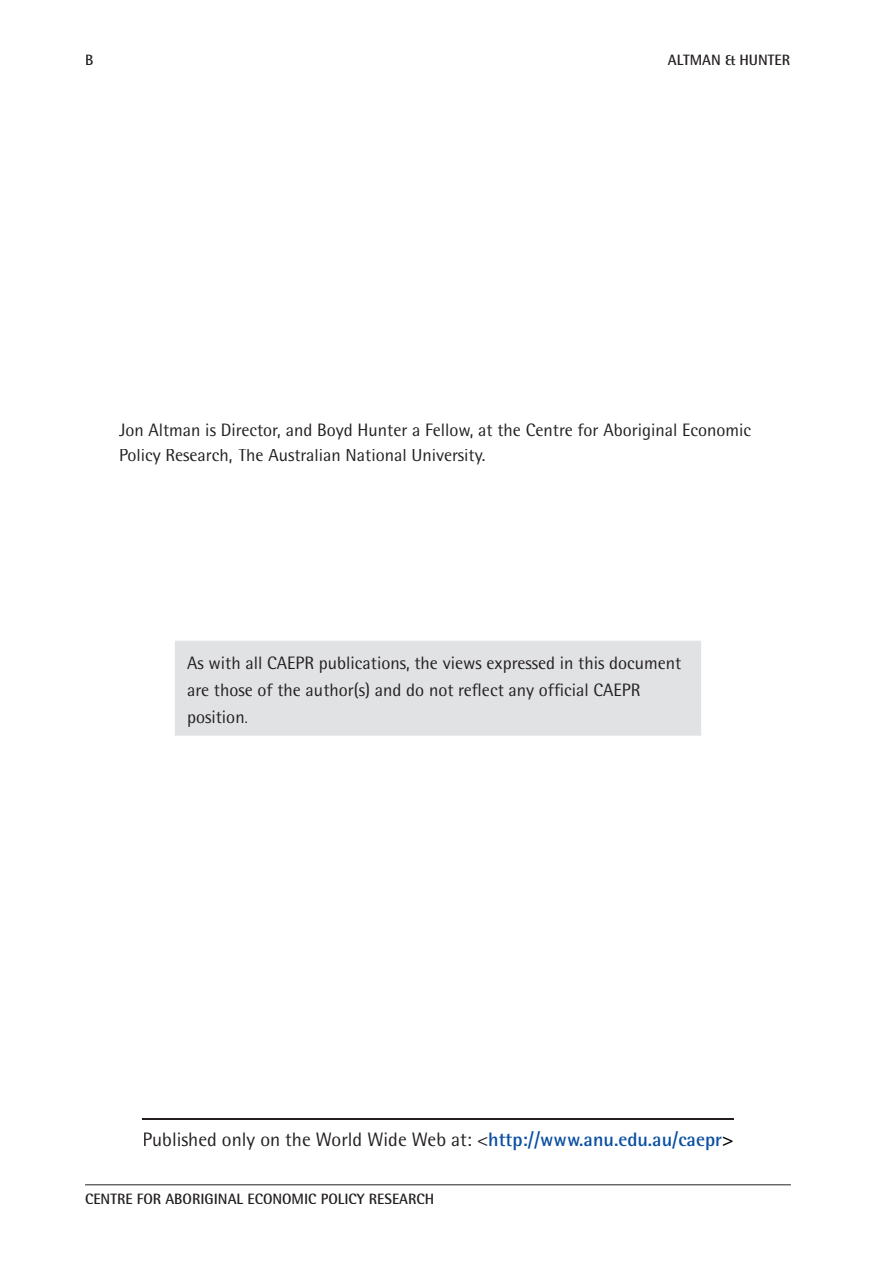
<style>
.page{position:relative;width:893px;height:1263px;background:#fff}
.page>*{position:absolute;margin:0;border:0;box-sizing:border-box;transform-origin:0 0}
.t1{font:19.5px "Rotis Semi Sans";color:#231f20}
.t2{font:18px/27px "Rotis Semi Sans";color:#231f20}
.t3{font:700 15px "Rotis Semi Sans";color:#231f20}
.s1{font-size:15px}
.s2{font-weight:700;color:#094fa3}
.s3{font-weight:700;color:#000}
</style>
<div class="page">
<svg style="left:85px;top:1184px;width:706px;height:1px"></svg>
<div style="left:175px;top:641px;width:526px;height:95px;background:#e1e2e4"></div>
<hr style="left:142px;top:1119px;width:592px;height:1px;background:#231f20">
<div style="left:187px;top:656px;width:494px;height:17px;background:#e1e2e4"></div>
<div style="left:188px;top:682px;width:453px;height:17px;background:#e1e2e4"></div>
<div style="left:189px;top:711px;width:54px;height:16px;background:#e1e2e4"></div>
<p class="t3" style="left:85px;top:51px;width:10px">B</p>
<p class="t3" style="left:668px;top:51px;width:124px">ALTMAN &amp; HUNTER</p>
<p class="t2" style="left:119px;top:417px;width:634px;line-height:25.5px">Jon Altman is Director, and Boyd Hunter a Fellow, at the Centre for Aboriginal Economic<br>Policy Research, The Australian National University.</p>
<p class="t2" style="left:187px;top:649px;width:496px">As with all CAEPR publications, the views expressed in this document are those of the author(s) and do not reflect any official CAEPR position<span class="s1">.</span></p>
<p class="t1" style="left:142px;top:1127px;width:593px">Published only on the World Wide Web at: &lt;<span class="s2">http://www.anu.edu.au/caepr</span><span class="s3">&gt;</span></p>
<p class="t3" style="left:85px;top:1189px;width:351px">CENTRE FOR ABORIGINAL ECONOMIC POLICY RESEARCH</p>
</div>
